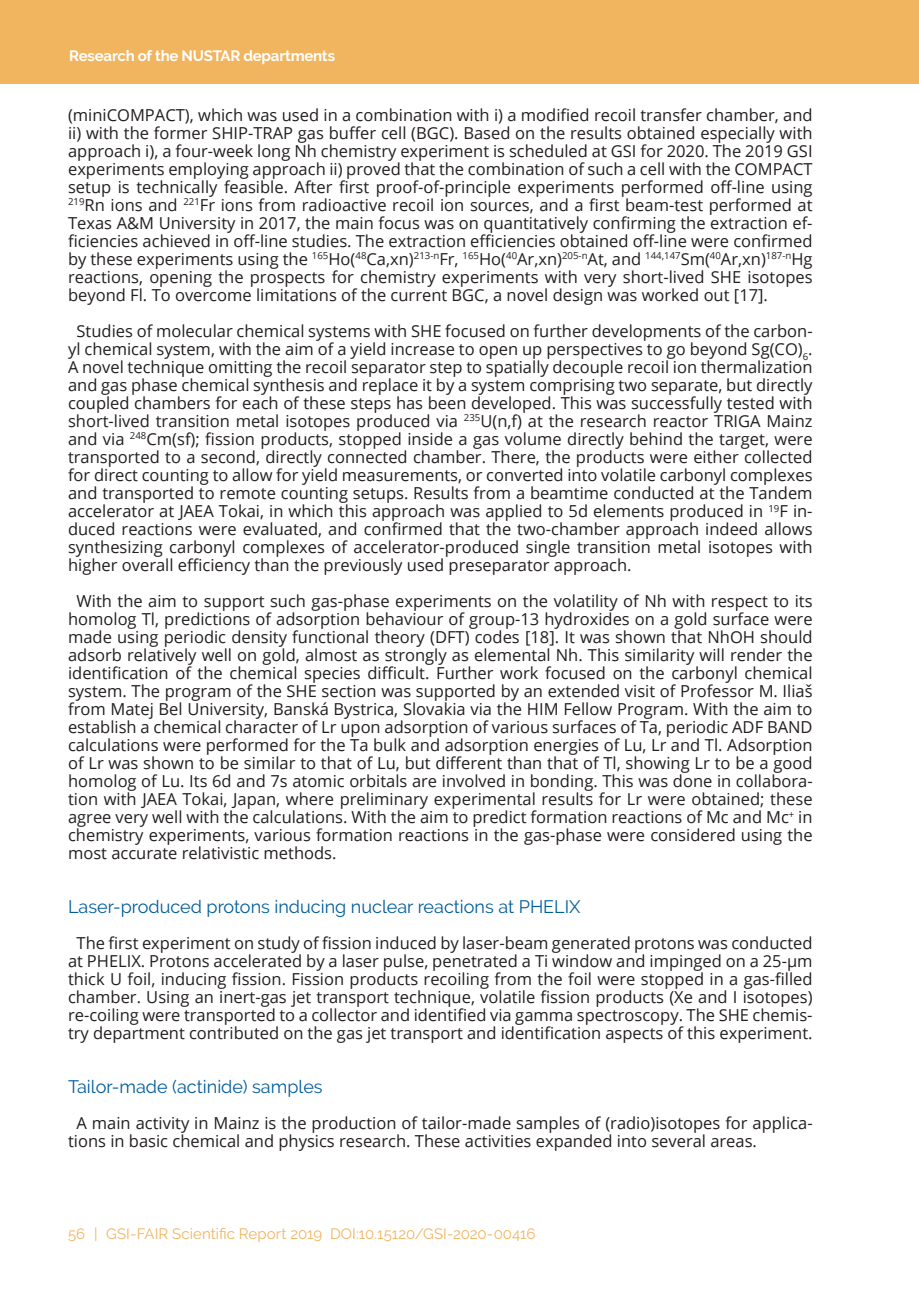
<style>
.page{position:relative;width:919px;height:1289px;background:#fff}
.page>*{position:absolute;margin:0;border:0;box-sizing:border-box;transform-origin:0 0}
.t1{font:18px "Raleway";color:#005d9c}
.t2{font:16.5px/18px "Open Sans";color:#231f20;text-align:justify}
.t3{font:15px "Raleway";letter-spacing:.005em;color:#f1b45f}
.t4{font:700 15px "Raleway";letter-spacing:-.015em;color:#fff}
</style>
<div class="page">
<div style="left:0;top:0;width:918px;height:84px;background:#f1b45f"></div>
<p class="t4" style="left:69px;top:47px;width:267px">Research of the NUSTAR departments</p>
<p class="t2" style="left:68px;top:105px;width:746px">(miniCOMPACT), which was used in a combination with i) a modified recoil transfer chamber, and ii) with the former SHIP-TRAP gas buffer cell (BGC). Based on the results obtained especially with approach i), a four-week long Nh chemistry experiment is scheduled at GSI for 2020. The 2019 GSI experiments employing approach ii) proved that the combination of such a cell with the COMPACT setup is technically feasible. After first proof-of-principle experiments performed off-line using <sup>219</sup>Rn ions and <sup>221</sup>Fr ions from radioactive recoil ion sources, and a first beam-test performed at Texas A&amp;M University in 2017, the main focus was on quantitatively confirming the extraction ef&shy;ficiencies achieved in off-line studies. The extraction efficiencies obtained off-line were confirmed by these experiments using the <sup>165</sup>Ho(<sup>48</sup>Ca,xn)<sup>213-n</sup>Fr, <sup>165</sup>Ho(<sup>40</sup>Ar,xn)<sup>205-n</sup>At, and <sup>144,147</sup>Sm(<sup>40</sup>Ar,xn)<sup>187-n</sup>Hg reactions, opening the prospects for chemistry experiments with very short-lived SHE isotopes beyond Fl. To overcome limitations of the current BGC, a novel design was worked out [17].</p>
<p class="t2" style="left:68px;top:321px;width:746px;text-indent:9px">Studies of molecular chemical systems with SHE focused on further developments of the carbon&shy;yl chemical system, with the aim of a yield increase to open up perspectives to go beyond Sg(CO)<sub>6</sub>.<br>A novel technique omitting the recoil separator step to spatially decouple recoil ion thermalization and gas phase chemical synthesis and replace it by a system comprising two separate, but directly coupled chambers for each of these steps has been developed. This was successfully tested with short-lived transition metal isotopes produced via <sup>235</sup>U(n,f) at the research reactor TRIGA Mainz and via <sup>248</sup>Cm(sf); fission products, stopped inside a gas volume directly behind the target, were transported to a second, directly connected chamber. There, the products were either collected for direct counting to allow for yield measurements, or converted into volatile carbonyl complexes and transported to remote counting setups. Results from a beamtime conducted at the Tandem accelerator at JAEA Tokai, in which this approach was applied to 5d elements produced in <sup>19</sup>F in&shy;duced reactions were evaluated, and confirmed that the two-chamber approach indeed allows synthesizing carbonyl complexes of accelerator-produced single transition metal isotopes with higher overall efficiency than the previously used preseparator approach.</p>
<p class="t2" style="left:68px;top:591px;width:746px;text-indent:8px">With the aim to support such gas-phase experiments on the volatility of Nh with respect to its homolog Tl, predictions of adsorption behaviour of group-13 hydroxides on a gold surface were made using periodic density functional theory (DFT) codes [18]. It was shown that NhOH should adsorb relatively well on gold, almost as strongly as elemental Nh. This similarity will render the identification of the chemical species difficult. Further work focused on the carbonyl chemical system. The program of the SHE section was supported by an extended visit of Professor M. Iliaš from Matej Bel University, Banská Bystrica, Slovakia via the HIM Fellow Program. With the aim to establish a chemical character of Lr upon adsorption of various surfaces of Ta, periodic ADF BAND calculations were performed for the Ta bulk and adsorption energies of Lu, Lr and Tl. Adsorption of Lr was shown to be similar to that of Lu, but different than that of Tl, showing Lr to be a good homolog of Lu. Its 6d and 7s atomic orbitals are involved in bonding. This was done in collabora&shy;tion with JAEA Tokai, Japan, where preliminary experimental results for Lr were obtained; these agree very well with the calculations. With the aim to predict formation reactions of Mc and Mc<sup>+</sup> in chemistry experiments, various formation reactions in the gas-phase were considered using the most accurate relativistic methods.</p>
<p class="t1" style="left:68px;top:896px;width:514px">Laser-produced protons inducing nuclear reactions at PHELIX</p>
<p class="t2" style="left:68px;top:933px;width:746px;text-align:center">The first experiment on study of fission induced by laser-beam generated protons was conducted at PHELIX. Protons accelerated by a laser pulse, penetrated a Ti window and impinged on a 25-μm thick U foil, inducing fission. Fission products recoiling from the foil were stopped in a gas-filled chamber. Using an inert-gas jet transport technique, volatile fission products (Xe and I isotopes) re-coiling were transported to a collector and identified via gamma spectroscopy. The SHE chemis&shy;try department contributed on the gas jet transport and identification aspects of this experiment.</p>
<p class="t1" style="left:68px;top:1076px;width:256px">Tailor-made (actinide) samples</p>
<p class="t2" style="left:68px;top:1113px;width:746px;text-indent:8px">A main activity in Mainz is the production of tailor-made samples of (radio)isotopes for applica&shy;tions in basic chemical and physics research. These activities expanded into several areas.</p>
<p class="t3" style="left:68px;top:1225px;width:469px">56 | GSI-FAIR Scientific Report 2019 DOI:10.15120/GSI-2020-00416</p>
</div>
